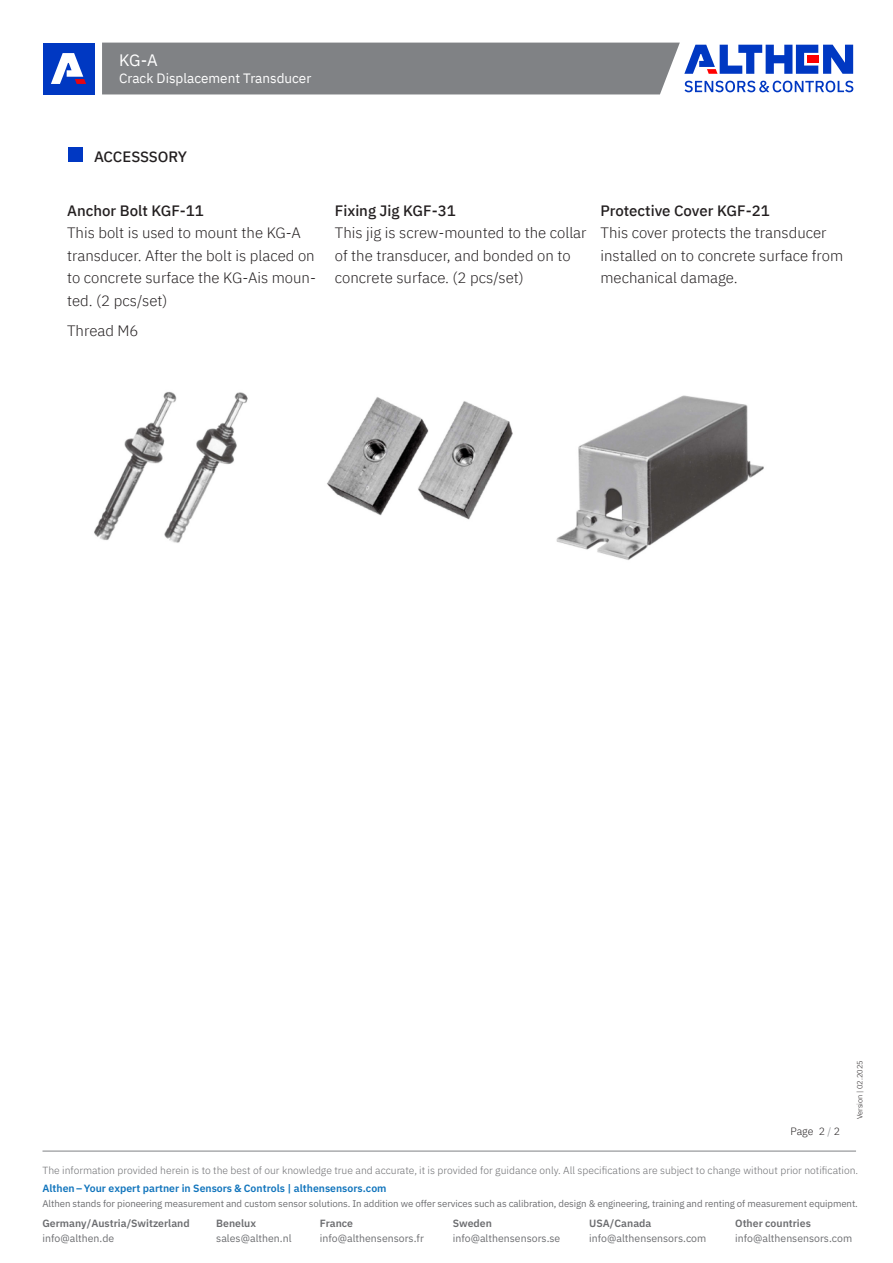
<style>
.page{position:relative;width:893px;height:1263px;background:#fff}
.page>*{position:absolute;margin:0;border:0;box-sizing:border-box;transform-origin:0 0}
._1Head_12pf_Bold{font:16.5px "IBM Plex Sans";color:#fff}
.FT_10pt_regular{font:300 15px/22.5px "IBM Plex Sans";color:#231f20}
.Fliesstext_Head_10pt_Bold{font:500 15px "IBM Plex Sans";letter-spacing:-.01em;color:#231f20}
._1Head_12pf_Bold-2{font:13.5px "IBM Plex Sans";color:#fff}
.t1{font:10.5px "IBM Plex Sans";color:#6c6d70}
.t2{font:600 10.5px "IBM Plex Sans";color:#6c6d70}
.t3{font:600 10.5px "IBM Plex Sans";color:#1074bc}
.t4{font:300 10.5px "IBM Plex Sans";color:#231f20}
.t5{font:300 10.35px "IBM Plex Sans";color:#6c6d70}
.t6{font:9.6px "IBM Plex Sans";letter-spacing:-.01em;color:#6c6d70}
.t7{font:300 7.5px "IBM Plex Sans";color:#231f20}
.s1{font-weight:500}
.s2{color:#808285}
</style>
<div class="page">
<div style="left:43px;top:43px;width:51px;height:51px;background:#0038c2"></div>
<svg style="left:51px;top:53px;width:35px;height:31px"></svg>
<svg style="left:102px;top:43px;width:751px;height:51px;background:#868c9b"></svg>
<hr style="left:42px;top:1151px;width:814px;height:1px;background:#808285">
<div style="left:68px;top:147px;width:15px;height:15px;background:#0038c3"></div>
<img style="left:94px;top:391px;width:154px;height:152px">
<img style="left:327px;top:397px;width:186px;height:123px">
<img style="left:556px;top:395px;width:208px;height:165px">
<p class="_1Head_12pf_Bold" style="left:119px;top:48px;width:40px">KG-A</p>
<p class="_1Head_12pf_Bold-2" style="left:119px;top:68px;width:194px">Crack Displacement Transducer</p>
<p class="Fliesstext_Head_10pt_Bold" style="left:94px;top:145px;width:95px">ACCESSSORY</p>
<p class="FT_10pt_regular" style="left:67px;top:198px;width:250px"><span class="s1">Anchor Bolt KGF-11<br></span>This bolt is used to mount the KG-A transducer. After the bolt is placed on to concrete surface the KG-Ais moun&shy;ted. (2 pcs/set)</p>
<p class="FT_10pt_regular" style="left:67px;top:318px;width:73px">Thread M6</p>
<p class="FT_10pt_regular" style="left:335px;top:198px;width:253px"><span class="s1">Fixing Jig KGF-31<br></span>This jig is screw-mounted to the collar of the transducer, and bonded on to concrete surface. (2 pcs/set)</p>
<p class="FT_10pt_regular" style="left:600px;top:198px;width:244px"><span class="s1">Protective Cover KGF-21<br></span>This cover protects the transducer installed on to concrete surface from mechanical damage.</p>
<p class="t4" style="left:790px;top:1124px;width:51px">Page 2 <span class="s2">/</span> 2</p>
<p class="t7" style="left:854px;top:1119px;width:61px;rotate:-90deg">Version | 02.2025</p>
<p class="t5" style="left:42px;top:1163px;width:817px">The information provided herein is to the best of our knowledge true and accurate, it is provided for guidance only. All specifications are subject to change without prior notification.</p>
<p class="t3" style="left:42px;top:1179px;width:346px">Althen – Your expert partner in Sensors &amp; Controls | althensensors.com</p>
<p class="t6" style="left:42px;top:1196px;width:817px">Althen stands for pioneering measurement and custom sensor solutions. In addition we offer services such as calibration, design &amp; engineering, training and renting of measurement equipment.</p>
<p class="t2" style="left:42px;top:1215px;width:149px">Germany/Austria/Switzerland</p>
<p class="t1" style="left:42px;top:1230px;width:73px">info@althen.de</p>
<p class="t2" style="left:735px;top:1215px;width:77px">Other countries</p>
<p class="t1" style="left:735px;top:1230px;width:119px">info@althensensors.com</p>
<p class="t2" style="left:216px;top:1215px;width:41px">Benelux</p>
<p class="t1" style="left:216px;top:1230px;width:77px">sales@althen.nl</p>
<p class="t2" style="left:453px;top:1215px;width:41px">Sweden</p>
<p class="t1" style="left:453px;top:1230px;width:109px">info@althensensors.se</p>
<p class="t2" style="left:589px;top:1215px;width:64px">USA/Canada</p>
<p class="t1" style="left:589px;top:1230px;width:119px">info@althensensors.com</p>
<p class="t2" style="left:320px;top:1215px;width:35px">France</p>
<p class="t1" style="left:320px;top:1230px;width:105px">info@althensensors.fr</p>
</div>
